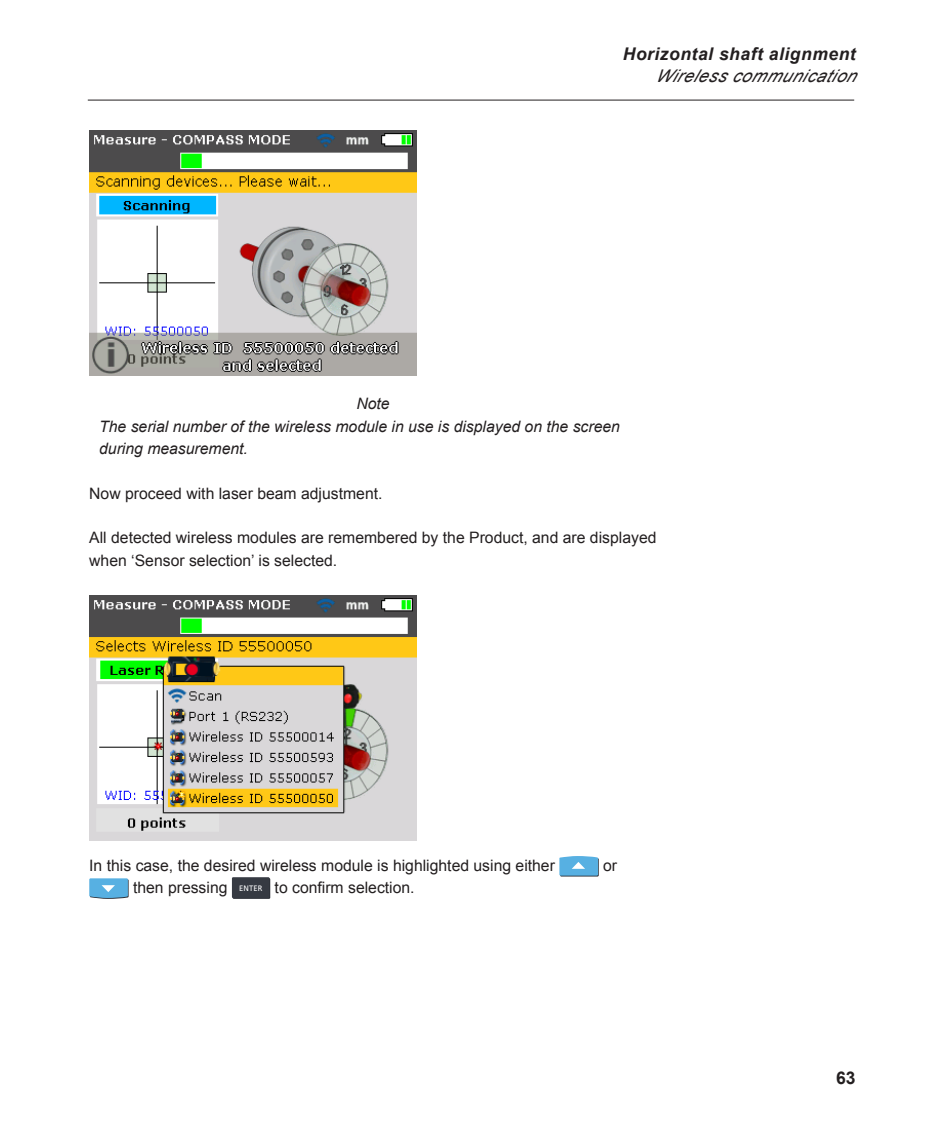
<style>
.page{position:relative;width:945px;height:1134px;background:#fff}
.page>*{position:absolute;margin:0;border:0;box-sizing:border-box;transform-origin:0 0}
.t1{font:italic 700 17.5px "Arial";letter-spacing:.03em;color:#231f20}
.t2{font:italic 17.5px "Arial";color:#231f20}
.t3{font:700 17.5px "Arial";color:#231f20}
.t4{font:15.75px/22.4px "Arial";color:#231f20}
.t5{font:italic 15.75px/22.4px "Arial";color:#231f20}
.s1{font-family:"Frutiger";font-size:7.88px;color:#fff}
</style>
<div class="page">
<hr style="left:88px;top:100px;width:766px;height:1px;background:#231f20">
<svg style="left:559px;top:856px;width:40px;height:21px"></svg>
<svg style="left:89px;top:878px;width:40px;height:21px"></svg>
<div style="left:233px;top:878px;width:37px;height:21px;background:#44474d"></div>
<div style="left:232px;top:877px;width:38px;height:21px;background:#363a42"></div>
<img style="left:89px;top:131px;width:328px;height:245px">
<img style="left:89px;top:595px;width:328px;height:246px">
<p class="t1" style="left:623px;top:42px;width:234px">Horizontal shaft alignment</p>
<p class="t2" style="left:655px;top:64px;width:210px">Wirelesscommunication</p>
<p class="t5" style="left:99px;top:393px;width:522px;text-indent:257px">Note<br>The serial number of the wireless module in use is displayed on the screen during measurement.</p>
<p class="t4" style="left:89px;top:482px;width:295px">Now proceed with laser beam adjustment.</p>
<p class="t4" style="left:89px;top:526px;width:569px">All detected wireless modules are remembered by the Product, and are displayed when ‘Sensor selection’ is selected.</p>
<p class="t4" style="left:89px;top:854px;width:467px">In this case, the desired wireless module is highlighted using either</p>
<p class="t4" style="left:603px;top:854px;width:16px">or</p>
<p class="t4" style="left:133px;top:876px;width:283px">then pressing <span class="s1">ENTER</span> to confirm selection.</p>
<p class="t3" style="left:836px;top:1066px;width:21px">63</p>
</div>
